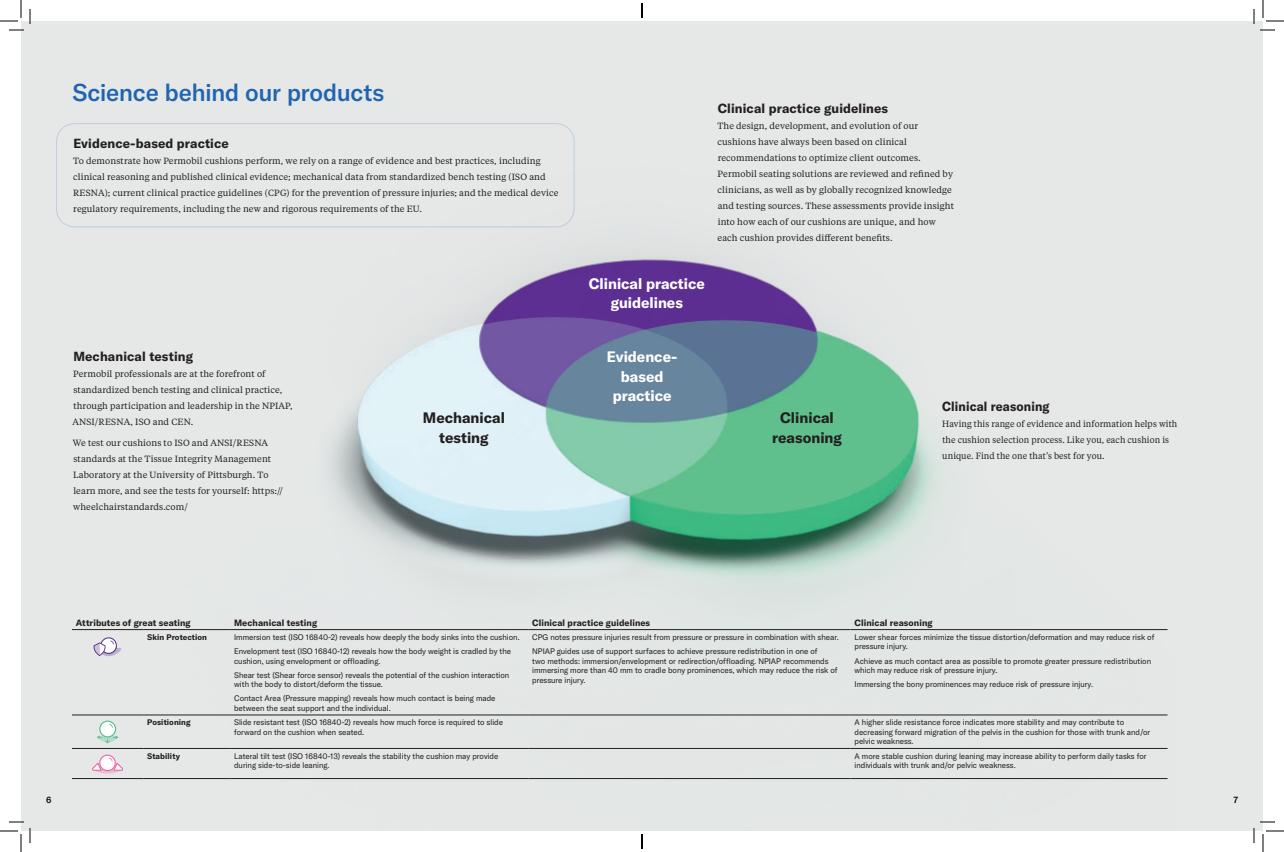
<style>
.page{position:relative;width:1284px;height:852px;background:#fff}
.page>*{position:absolute;margin:0;border:0;box-sizing:border-box;transform-origin:0 0}
.t1{font:500 24px "GT America";letter-spacing:-.005em;color:#2064b1}
.t2{font:700 14.9px/19.6px "GT America";color:#fff;text-align:center}
.t3{font:700 14.9px/19.6px "GT America";color:#231f20;text-align:center}
.t4{font:700 13px "GT America";letter-spacing:.01em;color:#231f20}
.t5{font:700 13px "GT America";letter-spacing:.01em;color:#231f20;scale:.95 1}
.t6{font:9px/16px "Tiempos Text";letter-spacing:.01em;color:#231f20}
.t7{font:9px/16px "Tiempos Text";letter-spacing:.01em;color:#231f20;scale:.95 1}
.t8{font:700 9px "GT America";letter-spacing:.01em;color:#231f20}
.t9{font:500 9px "GT America";color:#000}
.t10{font:8px/9.6px "GT America";color:#231f20}
.t11{font:700 8px "GT America";letter-spacing:.01em;color:#231f20}
</style>
<div class="page">
<div style="left:21px;top:21px;width:1242px;height:810px;background:#e5e8e7"></div>
<img style="left:145px;top:123px;width:1023px;height:657px">
<hr style="left:72px;top:629px;width:71px;height:1px;background:#231f20">
<hr style="left:143px;top:629px;width:87px;height:1px;background:#231f20">
<hr style="left:230px;top:629px;width:298px;height:1px;background:#231f20">
<hr style="left:528px;top:629px;width:323px;height:1px;background:#231f20">
<hr style="left:851px;top:629px;width:317px;height:1px;background:#231f20">
<hr style="left:72px;top:715px;width:71px;height:1px;background:#231f20">
<hr style="left:143px;top:715px;width:87px;height:1px;background:#231f20">
<hr style="left:230px;top:715px;width:298px;height:1px;background:#231f20">
<hr style="left:528px;top:715px;width:323px;height:1px;background:#231f20">
<hr style="left:851px;top:715px;width:317px;height:1px;background:#231f20">
<hr style="left:72px;top:748px;width:71px;height:1px;background:#231f20">
<hr style="left:143px;top:748px;width:87px;height:1px;background:#231f20">
<hr style="left:230px;top:748px;width:298px;height:1px;background:#231f20">
<hr style="left:528px;top:748px;width:323px;height:1px;background:#231f20">
<hr style="left:851px;top:748px;width:317px;height:1px;background:#231f20">
<hr style="left:72px;top:778px;width:71px;height:1px;background:#231f20">
<hr style="left:143px;top:778px;width:87px;height:1px;background:#231f20">
<hr style="left:230px;top:778px;width:298px;height:1px;background:#231f20">
<hr style="left:528px;top:778px;width:323px;height:1px;background:#231f20">
<hr style="left:851px;top:778px;width:317px;height:1px;background:#231f20">
<svg style="left:94px;top:637px;width:27px;height:19px"></svg>
<svg style="left:97px;top:721px;width:21px;height:22px"></svg>
<svg style="left:92px;top:755px;width:31px;height:18px"></svg>
<svg style="left:0;top:0;width:31px;height:31px"></svg>
<svg style="left:0;top:821px;width:31px;height:31px"></svg>
<svg style="left:1253px;top:0;width:31px;height:31px"></svg>
<svg style="left:1253px;top:821px;width:31px;height:31px"></svg>
<svg style="left:641px;top:3px;width:2px;height:15px"></svg>
<svg style="left:641px;top:834px;width:2px;height:15px"></svg>
<h1 class="t1" style="left:72px;top:78px;width:313px">Science behind our products</h1>
<h3 class="t4" style="left:73px;top:135px;width:157px">Evidence-based practice</h3>
<p class="t6" style="left:73px;top:152px;width:487px">To demonstrate how Permobil cushions perform, we rely on a range of evidence and best practices, including clinical reasoning and published clinical evidence; mechanical data from standardized bench testing (ISO and RESNA); current clinical practice guidelines (CPG) for the prevention of pressure injuries; and the medical device regulatory requirements, including the new and rigorous requirements of the EU.</p>
<h3 class="t4" style="left:718px;top:100px;width:172px">Clinical practice guidelines</h3>
<p class="t6" style="left:718px;top:117px;width:238px">The design, development, and evolution of our cushions have always been based on clinical recommendations to optimize client outcomes.<br>Permobil seating solutions are reviewed and refined by clinicians, as well as by globally recognized knowledge and testing sources. These assessments provide insight into how each of our cushions are unique, and how each cushion provides different benefits.</p>
<h2 class="t2" style="left:589px;top:274px;width:118px">Clinical practice guidelines</h2>
<h3 class="t4" style="left:73px;top:349px;width:121px">Mechanical testing</h3>
<p class="t6" style="left:73px;top:366px;width:222px">Permobil professionals are at the forefront of standardized bench testing and clinical practice, through participation and leadership in the NPIAP, ANSI/RESNA, ISO and CEN.</p>
<p class="t6" style="left:73px;top:434px;width:212px">We test our cushions to ISO and ANSI/RESNA standards at the Tissue Integrity Management Laboratory at the University of Pittsburgh. To learn more, and see the tests for yourself: https:// wheelchairstandards.com/</p>
<h2 class="t2" style="left:607px;top:347px;width:72px">Evidence&shy;based practice</h2>
<h2 class="t3" style="left:423px;top:408px;width:84px">Mechanical testing</h2>
<h2 class="t3" style="left:772px;top:408px;width:71px">Clinical reasoning</h2>
<h3 class="t5" style="left:942px;top:398px;width:114px">Clinical reasoning</h3>
<p class="t7" style="left:942px;top:416px;width:249px">Having this range of evidence and information helps with the cushion selection process. Like you, each cushion is unique. Find the one that’s best for you.</p>
<p class="t8" style="left:76px;top:617px;width:116px">Attributes of great seating</p>
<p class="t8" style="left:234px;top:617px;width:84px">Mechanical testing</p>
<p class="t8" style="left:532px;top:617px;width:119px">Clinical practice guidelines</p>
<p class="t8" style="left:855px;top:617px;width:80px">Clinical reasoning</p>
<p class="t11" style="left:147px;top:632px;width:61px">Skin Protection</p>
<p class="t10" style="left:234px;top:630px;width:287px;line-height:14.1px">Immersion test (ISO 16840-2) reveals how deeply the body sinks into the cushion.<br>Envelopment test (ISO 16840-12) reveals how the body weight is cradled by the</p>
<p class="t10" style="left:234px;top:654px;width:277px;line-height:14.1px">cushion, using envelopment or offloading.<br>Shear test (Shear force sensor) reveals the potential of the cushion interaction</p>
<p class="t10" style="left:234px;top:677px;width:263px;line-height:14.1px">with the body to distort/deform the tissue.<br>Contact Area (Pressure mapping) reveals how much contact is being made</p>
<p class="t10" style="left:234px;top:703px;width:158px">between the seat support and the individual.</p>
<p class="t10" style="left:855px;top:632px;width:301px">Lower shear forces minimize the tissue distortion/deformation and may reduce risk of pressure injury.</p>
<p class="t10" style="left:855px;top:656px;width:298px">Achieve as much contact area as possible to promote greater pressure redistribution which may reduce risk of pressure injury.</p>
<p class="t10" style="left:855px;top:680px;width:240px">Immersing the bony prominences may reduce risk of pressure injury.</p>
<p class="t10" style="left:532px;top:630px;width:308px;line-height:14.1px">CPG notes pressure injuries result from pressure or pressure in combination with shear.<br>NPIAP guides use of support surfaces to achieve pressure redistribution in one of</p>
<p class="t10" style="left:532px;top:656px;width:307px">two methods: immersion/envelopment or redirection/offloading. NPIAP recommends immersing more than 40 mm to cradle bony prominences, which may reduce the risk of pressure injury.</p>
<p class="t11" style="left:147px;top:717px;width:45px">Positioning</p>
<p class="t10" style="left:234px;top:718px;width:270px">Slide resistant test (ISO 16840-2) reveals how much force is required to slide forward on the cushion when seated.</p>
<p class="t10" style="left:855px;top:718px;width:297px">A higher slide resistance force indicates more stability and may contribute to decreasing forward migration of the pelvis in the cushion for those with trunk and/or pelvic weakness.</p>
<p class="t11" style="left:147px;top:751px;width:34px">Stability</p>
<p class="t10" style="left:234px;top:751px;width:266px">Lateral tilt test (ISO 16840-13) reveals the stability the cushion may provide during side-to-side leaning.</p>
<p class="t10" style="left:855px;top:751px;width:293px">A more stable cushion during leaning may increase ability to perform daily tasks for individuals with trunk and/or pelvic weakness.</p>
<p class="t9" style="left:46px;top:794px;width:7px">6</p>
<p class="t9" style="left:1233px;top:794px;width:6px">7</p>
</div>
